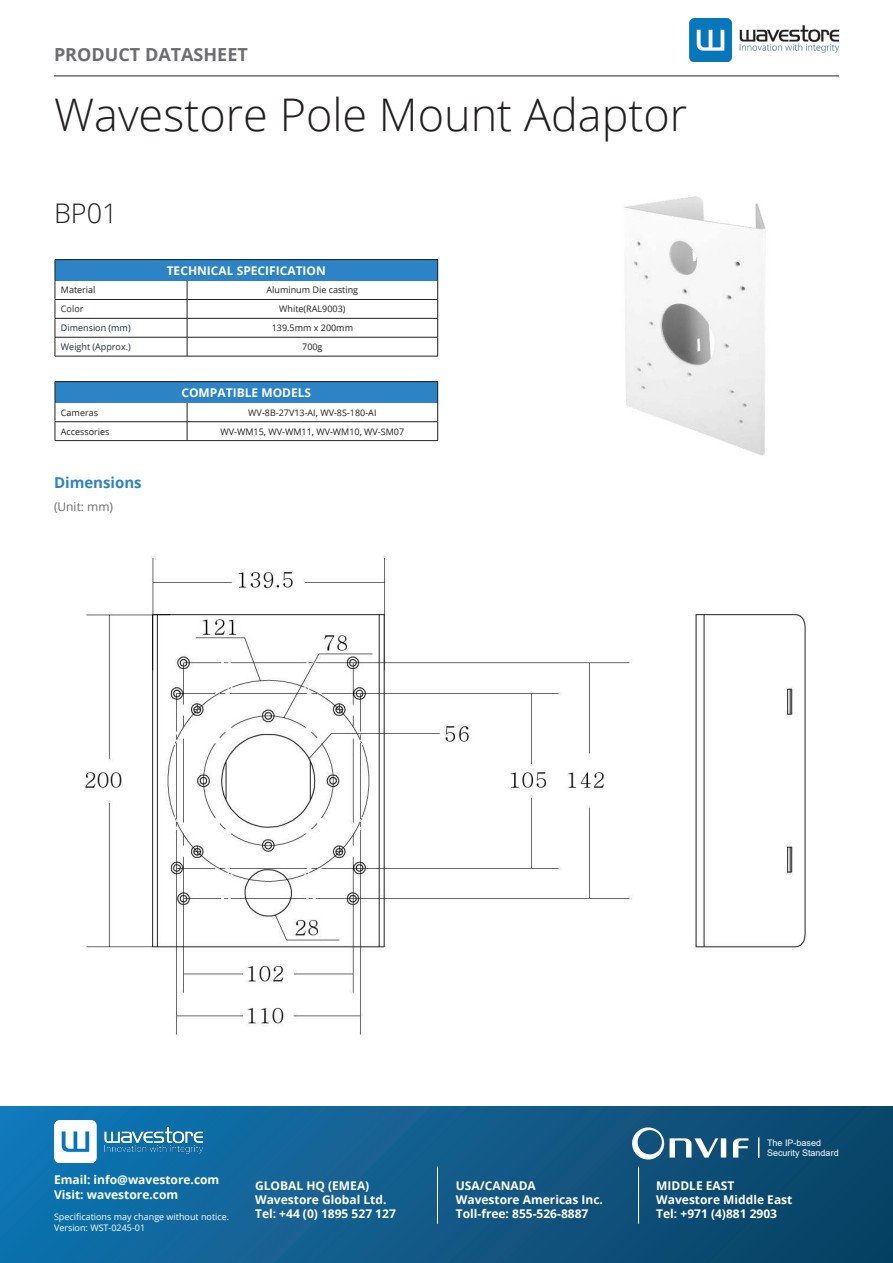
<style>
.page{position:relative;width:893px;height:1263px;background:#fff}
.page>*{position:absolute;margin:0;border:0;box-sizing:border-box;transform-origin:0 0}
.t1{font:300 45px "Open Sans";color:#231f20}
.t2{font:300 27px "Open Sans";color:#231f20}
.t3{font:700 18px "Open Sans";color:#6c6d70}
.t4{font:700 15px "Open Sans";color:#2c83c5}
.t5{font:700 12px/14.4px "Open Sans";color:#fff}
.t6{font:12px "Open Sans";color:#6c6d70}
.t7{font:9px "Open Sans";color:#231f20}
.t8{font:9px "Open Sans";color:#fff}
.t9{font:9px "Open Sans";color:#182e3e}
.t10{font:9px "Arial";color:#fff}
</style>
<div class="page">
<div style="left:55px;top:260px;width:383px;height:21px;background:#2c83c5"></div>
<svg style="left:187px;top:281px;width:1px;height:75px"></svg>
<hr style="left:55px;top:259px;width:132px;height:1px;background:#231f20">
<hr style="left:187px;top:259px;width:251px;height:1px;background:#231f20">
<hr style="left:55px;top:299px;width:132px;height:1px;background:#231f20">
<hr style="left:187px;top:299px;width:251px;height:1px;background:#231f20">
<hr style="left:55px;top:318px;width:132px;height:1px;background:#231f20">
<svg style="left:55px;top:260px;width:1px;height:96px"></svg>
<hr style="left:187px;top:318px;width:251px;height:1px;background:#231f20">
<svg style="left:437px;top:260px;width:1px;height:96px"></svg>
<hr style="left:55px;top:337px;width:132px;height:1px;background:#231f20">
<hr style="left:187px;top:337px;width:251px;height:1px;background:#231f20">
<hr style="left:55px;top:356px;width:132px;height:1px;background:#231f20">
<hr style="left:187px;top:356px;width:251px;height:1px;background:#231f20">
<div style="left:55px;top:382px;width:383px;height:21px;background:#2c83c5"></div>
<svg style="left:187px;top:403px;width:1px;height:37px"></svg>
<hr style="left:55px;top:381px;width:132px;height:1px;background:#231f20">
<hr style="left:187px;top:381px;width:251px;height:1px;background:#231f20">
<hr style="left:55px;top:421px;width:132px;height:1px;background:#231f20">
<svg style="left:55px;top:382px;width:1px;height:58px"></svg>
<hr style="left:187px;top:421px;width:251px;height:1px;background:#231f20">
<svg style="left:437px;top:382px;width:1px;height:58px"></svg>
<hr style="left:55px;top:440px;width:132px;height:1px;background:#231f20">
<hr style="left:187px;top:440px;width:251px;height:1px;background:#231f20">
<hr style="left:54px;top:75px;width:785px;height:2px;background:#6c6d70">
<img style="left:690px;top:19px;width:149px;height:42px">
<img style="left:624px;top:196px;width:142px;height:260px">
<div style="left:0;top:1106px;width:893px;height:157px;background:linear-gradient(to right,#1374b1,#0d4264)"></div>
<img style="left:54px;top:1120px;width:149px;height:43px">
<svg style="left:632px;top:1127px;width:32px;height:32px"></svg>
<div style="left:721px;top:1138px;width:5px;height:19px;background:#fff"></div>
<svg style="left:670px;top:1138px;width:48px;height:19px"></svg>
<svg style="left:733px;top:1138px;width:15px;height:19px"></svg>
<svg style="left:758px;top:1137px;width:1px;height:21px"></svg>
<hr style="left:437px;top:1166px;width:1px;height:58px;background:#fff">
<hr style="left:638px;top:1166px;width:1px;height:58px;background:#fff">
<img style="left:85px;top:555px;width:722px;height:481px">
<p class="t3" style="left:54px;top:42px;width:195px">PRODUCT DATASHEET</p>
<p class="t1" style="left:54px;top:84px;width:635px">Wavestore Pole Mount Adaptor</p>
<p class="t2" style="left:54px;top:194px;width:65px">BP01</p>
<p class="t5" style="left:167px;top:263px;width:161px">TECHNICAL SPECIFICATION</p>
<p class="t7" style="left:61px;top:284px;width:36px">Material</p>
<p class="t7" style="left:267px;top:284px;width:93px">Aluminum Die casting</p>
<p class="t9" style="left:61px;top:303px;width:24px">Color</p>
<p class="t7" style="left:279px;top:303px;width:68px">White(RAL9003)</p>
<p class="t9" style="left:61px;top:322px;width:71px">Dimension (mm)</p>
<p class="t7" style="left:272px;top:322px;width:83px">139.5mm x 200mm</p>
<p class="t9" style="left:61px;top:341px;width:71px">Weight (Approx.)</p>
<p class="t7" style="left:302px;top:341px;width:22px">700g</p>
<p class="t5" style="left:181px;top:385px;width:131px">COMPATIBLE MODELS</p>
<p class="t7" style="left:61px;top:406px;width:39px">Cameras</p>
<p class="t7" style="left:248px;top:406px;width:130px">WV-8B-27V13-AI, WV-8S-180-AI</p>
<p class="t7" style="left:61px;top:425px;width:50px">Accessories</p>
<p class="t7" style="left:221px;top:425px;width:185px">WV-WM15, WV-WM11, WV-WM10, WV-SM07</p>
<p class="t4" style="left:54px;top:472px;width:89px">Dimensions</p>
<p class="t6" style="left:54px;top:498px;width:61px">(Unit: mm)</p>
<p class="t5" style="left:54px;top:1172px;width:167px">Email: info@wavestore.com<br>Visit: wavestore.com</p>
<p class="t8" style="left:54px;top:1211px;width:177px">Specifications may change without notice.</p>
<p class="t8" style="left:54px;top:1222px;width:93px">Version: WST-0245-01</p>
<p class="t5" style="left:255px;top:1177px;width:116px">GLOBAL HQ (EMEA)</p>
<p class="t5" style="left:255px;top:1192px;width:133px">Wavestore Global Ltd.</p>
<p class="t5" style="left:255px;top:1206px;width:142px">Tel: +44 (0) 1895 527 127</p>
<p class="t5" style="left:456px;top:1177px;width:82px">USA/CANADA</p>
<p class="t5" style="left:456px;top:1192px;width:149px">Wavestore Americas Inc.</p>
<p class="t5" style="left:456px;top:1206px;width:134px">Toll-free: 855-526-8887</p>
<p class="t10" style="left:767px;top:1136px;width:56px">The IP-based</p>
<p class="t10" style="left:767px;top:1147px;width:73px">Security Standard</p>
<p class="t5" style="left:656px;top:1177px;width:80px">MIDDLE EAST</p>
<p class="t5" style="left:656px;top:1192px;width:138px">Wavestore Middle East</p>
<p class="t5" style="left:656px;top:1206px;width:122px">Tel: +971 (4)881 2903</p>
</div>
